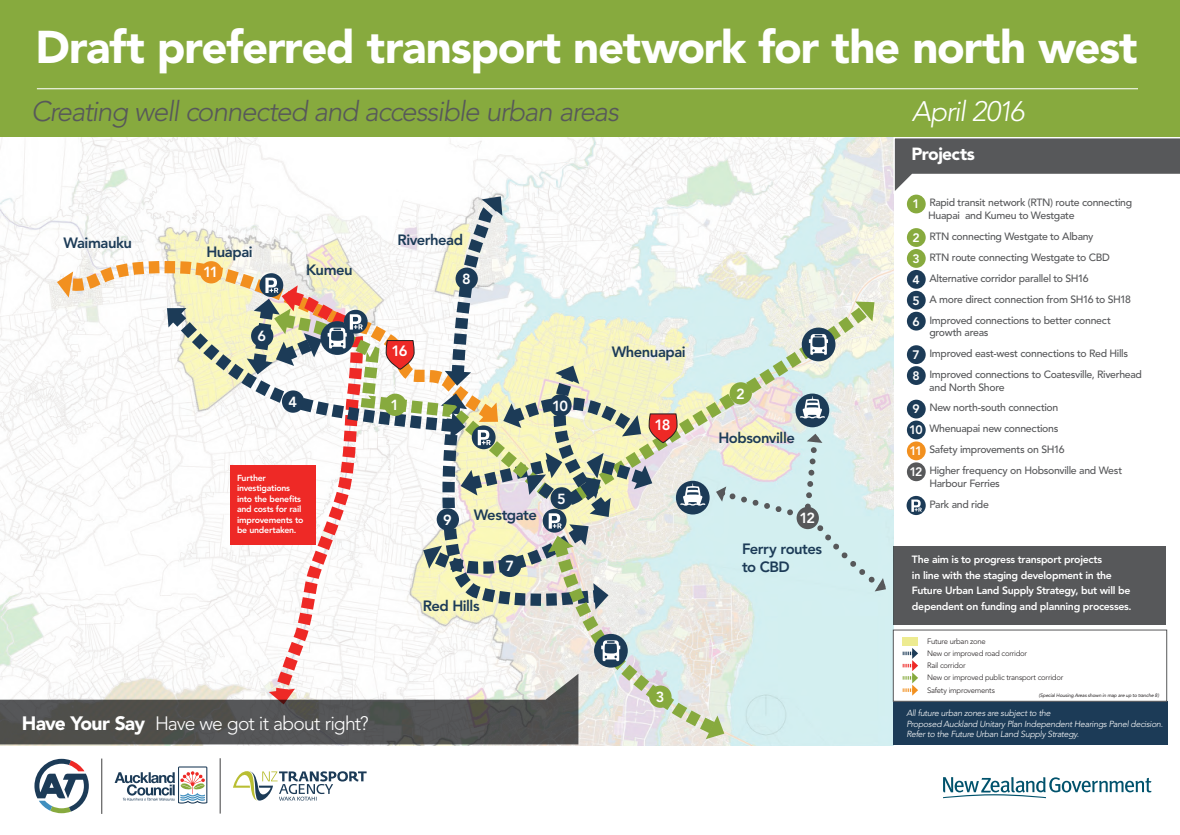
<style>
.page{position:relative;width:1180px;height:835px;background:#fff}
.page>*{position:absolute;margin:0;border:0;box-sizing:border-box;transform-origin:0 0}
.t1{font:900 45.5px "Avenir";letter-spacing:-.025em;color:#fff}
.t2{font:italic 300 28px "Avenir";letter-spacing:-.045em;color:#57585a}
.t3{font:italic 300 28px "Avenir";letter-spacing:-.05em;color:#fff}
.t4{font:300 19.25px "Avenir";letter-spacing:-.04em;color:#fff}
.t5{font:900 17.5px "Avenir";letter-spacing:-.035em;color:#fff}
.t6{font:800 14.84px/17.8px "Avenir";letter-spacing:-.03em;color:#1c3b57}
.t7{font:800 14.84px "Avenir";color:#fff}
.t8{font:800 14.52px "Avenir";color:#fff}
.t9{font:500 10.5px/20.9px "Avenir";letter-spacing:-.03em;color:#57585a}
.t10{font:800 10.5px/15.7px "Avenir";letter-spacing:-.025em;color:#fff}
.t11{font:italic 300 8.75px/10.5px "Avenir";letter-spacing:-.03em;color:#fff}
.t12{font:800 8.71px/10.5px "Avenir";letter-spacing:-.025em;color:#fff}
.t13{font:300 7.7px/12.2px "Avenir";letter-spacing:-.03em;color:#231f20}
.t14{font:italic 4.9px "Avenir";letter-spacing:-.025em;color:#231f20}
.s1{font-weight:900}
.s2{font-weight:800;font-size:12.25px;color:#fff}
</style>
<div class="page">
<img style="left:0;top:137px;width:893px;height:608px">
<svg style="left:53px;top:250px;width:219px;height:177px"></svg>
<svg style="left:57px;top:271px;width:16px;height:26px"></svg>
<svg style="left:272px;top:511px;width:99px;height:162px"></svg>
<svg style="left:272px;top:137px;width:295px;height:374px"></svg>
<svg style="left:157px;top:297px;width:229px;height:141px"></svg>
<svg style="left:167px;top:308px;width:19px;height:19px"></svg>
<div style="left:384px;top:393px;width:22px;height:23px;background:#87aa3e;border-radius:50%"></div>
<div style="left:200px;top:261px;width:22px;height:22px;background:#f2901f;border-radius:50%"></div>
<div style="left:282px;top:390px;width:22px;height:22px;background:#1c3b57;border-radius:50%"></div>
<svg style="left:245px;top:273px;width:123px;height:105px"></svg>
<svg style="left:386px;top:187px;width:500px;height:558px"></svg>
<div style="left:230px;top:465px;width:86px;height:79px;background:#ee2926"></div>
<div style="left:0;top:0;width:1180px;height:137px;background:#87aa3e"></div>
<svg style="left:34px;top:758px;width:55px;height:55px"></svg>
<svg style="left:115px;top:766px;width:92px;height:37px"></svg>
<svg style="left:233px;top:771px;width:134px;height:29px"></svg>
<hr style="left:102px;top:758px;width:1px;height:55px;background:#3e3e3f">
<hr style="left:220px;top:758px;width:1px;height:55px;background:#3e3e3f">
<svg style="left:943px;top:777px;width:208px;height:21px"></svg>
<hr style="left:37px;top:88px;width:1101px;height:1px;background:#fff">
<svg style="left:0;top:673px;width:578px;height:71px"></svg>
<div style="left:893px;top:546px;width:273px;height:79px;background:#57585a"></div>
<svg style="left:893px;top:137px;width:287px;height:59px"></svg>
<div style="left:893px;top:701px;width:275px;height:44px;background:#1c3b57"></div>
<div style="left:907px;top:194px;width:19px;height:19px;background:#87aa3e;border-radius:50%"></div>
<div style="left:907px;top:228px;width:19px;height:19px;background:#87aa3e;border-radius:50%"></div>
<div style="left:907px;top:249px;width:19px;height:19px;background:#87aa3e;border-radius:50%"></div>
<div style="left:907px;top:270px;width:19px;height:19px;background:#1c3b57;border-radius:50%"></div>
<div style="left:907px;top:291px;width:19px;height:18px;background:#1c3b57;border-radius:50%"></div>
<div style="left:907px;top:312px;width:19px;height:18px;background:#1c3b57;border-radius:50%"></div>
<div style="left:907px;top:345px;width:19px;height:19px;background:#1c3b57;border-radius:50%"></div>
<div style="left:907px;top:366px;width:19px;height:19px;background:#1c3b57;border-radius:50%"></div>
<div style="left:907px;top:399px;width:19px;height:19px;background:#1c3b57;border-radius:50%"></div>
<div style="left:907px;top:420px;width:19px;height:19px;background:#1c3b57;border-radius:50%"></div>
<div style="left:907px;top:441px;width:19px;height:19px;background:#f2901f;border-radius:50%"></div>
<div style="left:907px;top:462px;width:19px;height:19px;background:#57585a;border-radius:50%"></div>
<svg style="left:907px;top:496px;width:19px;height:19px"></svg>
<div style="left:903px;top:636px;width:15px;height:9px;background:#edeb91"></div>
<svg style="left:903px;top:648px;width:15px;height:47px"></svg>
<h1 class="t1" style="left:36px;top:20px;width:1104px">Draft preferred transport network for the north west</h1>
<h2 class="t2" style="left:31px;top:95px;width:589px">Creating well connected and accessible urban areas</h2>
<h3 class="t6" style="left:64px;top:234px;width:70px">Waimauku</h3>
<h3 class="t6" style="left:398px;top:231px;width:67px">Riverhead</h3>
<h3 class="t6" style="left:206px;top:242px;width:48px">Huapai</h3>
<h3 class="t8" style="left:203px;top:264px;width:17px">11</h3>
<h3 class="t8" style="left:258px;top:327px;width:10px">6</h3>
<h3 class="t6" style="left:306px;top:261px;width:48px">Kumeu</h3>
<h3 class="t8" style="left:288px;top:393px;width:10px">4</h3>
<p class="t12" style="left:237px;top:472px;width:68px">Further investigations into the benefits and costs for rail improvements to be undertaken.</p>
<h3 class="t8" style="left:462px;top:270px;width:10px">8</h3>
<h3 class="t7" style="left:392px;top:342px;width:17px">16</h3>
<h3 class="t8" style="left:391px;top:396px;width:10px">1</h3>
<h3 class="t8" style="left:552px;top:397px;width:17px">10</h3>
<h3 class="t6" style="left:612px;top:343px;width:76px">Whenuapai</h3>
<h3 class="t7" style="left:655px;top:415px;width:17px">18</h3>
<h3 class="t8" style="left:736px;top:385px;width:10px">2</h3>
<h3 class="t6" style="left:718px;top:429px;width:78px">Hobsonville</h3>
<h3 class="t8" style="left:557px;top:490px;width:10px">5</h3>
<h3 class="t6" style="left:474px;top:506px;width:65px">Westgate</h3>
<h3 class="t8" style="left:443px;top:511px;width:10px">9</h3>
<h3 class="t8" style="left:800px;top:509px;width:17px">12</h3>
<h3 class="t6" style="left:423px;top:596px;width:59px">Red Hills</h3>
<h3 class="t8" style="left:505px;top:557px;width:10px">7</h3>
<h3 class="t6" style="left:742px;top:539px;width:82px">Ferry routes to CBD</h3>
<h3 class="t4" style="left:22px;top:711px;width:349px"><span class="s1">Have Your Say</span> Have we got it about right?</h3>
<h3 class="t8" style="left:656px;top:688px;width:10px">3</h3>
<h2 class="t3" style="left:912px;top:95px;width:114px">April 2016</h2>
<h3 class="t5" style="left:911px;top:143px;width:65px">Projects</h3>
<p class="t9" style="left:928px;top:197px;width:206px;line-height:12.6px;text-indent:-16px"><span class="s2">1</span> Rapid transit network (RTN) route connecting<br>Huapai and Kumeu to Westgate</p>
<p class="t9" style="left:912px;top:226px;width:220px"><span class="s2">2</span> RTN connecting Westgate to Albany<br><span class="s2">3</span> RTN route connecting Westgate to CBD<br><span class="s2">4</span> Alternative corridor parallel to SH16<br><span class="s2">5</span> A more direct connection from SH16 to SH18<br><span class="s2">6</span> Improved connections to better connect</p>
<p class="t9" style="left:912px;top:322px;width:231px;text-indent:17px">growth areas<br><span class="s2">7</span> Improved east-west connections to Red Hills<br><span class="s2">8</span> Improved connections to Coatesville, Riverhead</p>
<p class="t9" style="left:909px;top:377px;width:214px;text-indent:20px">and North Shore<br><span class="s2">9</span> New north-south connection<br><span class="s2">10</span> Whenuapai new connections<br><span class="s2">11</span> Safety improvements on SH16<br><span class="s2">12</span> Higher frequency on Hobsonville and West</p>
<p class="t9" style="left:929px;top:472px;width:72px;line-height:21.2px">Harbour Ferries<br>Park and ride</p>
<p class="t10" style="left:912px;top:551px;width:221px">The aim is to progress transport projects<br>in line with the staging development in the Future Urban Land Supply Strategy, but will be dependent on funding and planning processes.</p>
<p class="t13" style="left:927px;top:634px;width:138px">Future urban zone<br>New or improved road corridor<br>Rail corridor<br>New or improved public transport corridor<br>Safety improvements</p>
<p class="t14" style="left:1039px;top:692px;width:122px">(Special Housing Areas shown in map are up to tranche 8)</p>
<p class="t11" style="left:906px;top:707px;width:258px">All future urban zones are subject to the<br>Proposed Auckland Unitary Plan Independent Hearings Panel decision.<br>Refer to the Future Urban Land Supply Strategy.</p>
</div>
